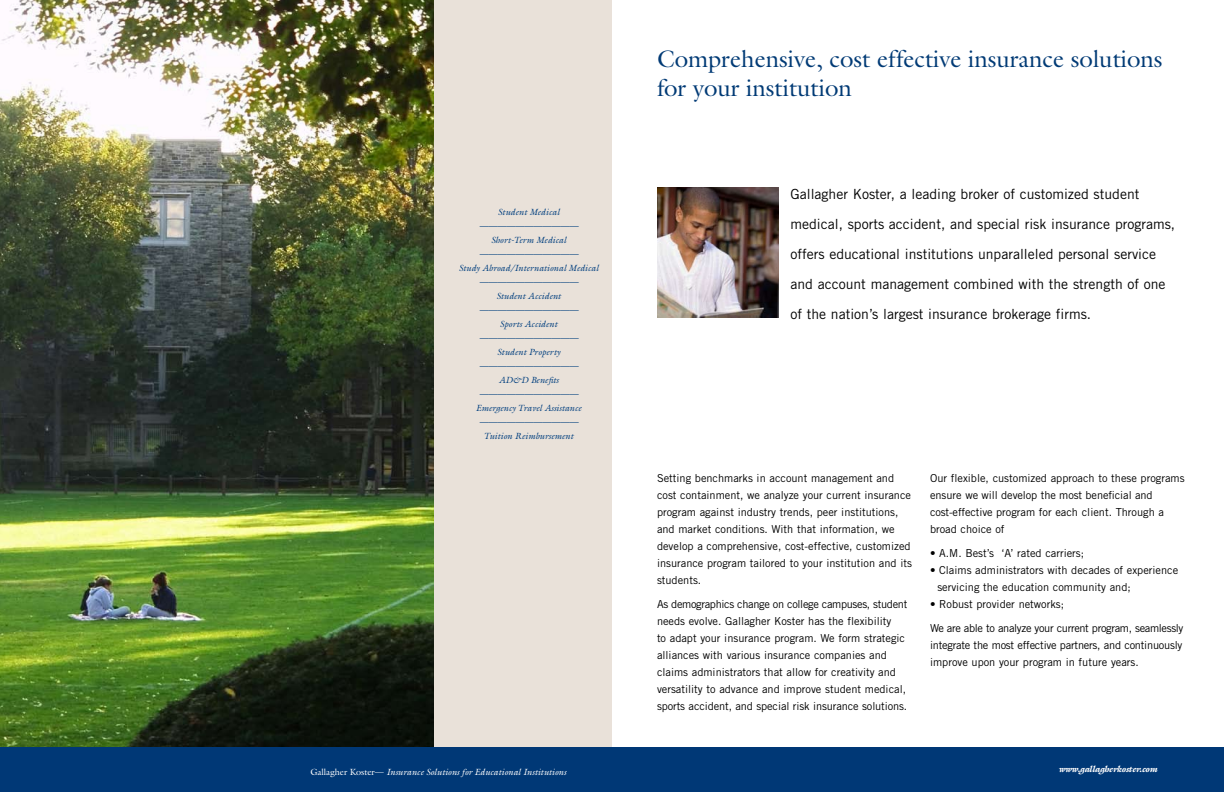
<style>
.page{position:relative;width:1224px;height:792px;background:#fff}
.page>*{position:absolute;margin:0;border:0;box-sizing:border-box;transform-origin:0 0}
.t1{font:24px/28.8px "Galliard";color:#003a75}
.t2{font:14px/30px "Trade Gothic";color:#000}
.t3{font:11px/17px "Trade Gothic";color:#000}
.t4{font:11px/17px "Trade Gothic";letter-spacing:-.02em;color:#000}
.t5{font:11px/24.2px "Trade Gothic";letter-spacing:-.03em;color:#000}
.t6{font:italic 9px/14px "Galliard";color:#003e7e;text-align:center}
.t7{font:italic 9px "Galliard";color:#fff}
.t8{font:italic 900 9px "Galliard";color:#fff}
.s1{font-style:normal}
</style>
<div class="page">
<div style="left:391px;top:0;width:221px;height:759px;background:#e9e1d9"></div>
<div style="left:0;top:747px;width:1224px;height:45px;background:#003876"></div>
<img style="left:657px;top:188px;width:121px;height:129px">
<img style="left:0;top:0;width:434px;height:747px">
<p class="t6" style="left:459px;top:205px;width:141px">Student Medical ———————————<br>Short-Term Medical ———————————<br>Study Abroad/International Medical ———————————<br>Student Accident ———————————<br>Sports Accident ———————————<br>Student Property ———————————<br>AD&amp;D Benefits ———————————<br>Emergency Travel Assistance ———————————<br>Tuition Reimbursement</p>
<p class="t7" style="left:310px;top:766px;width:257px"><span class="s1">Gallagher Koster—</span> Insurance Solutions for Educational Institutions</p>
<h1 class="t1" style="left:657px;top:44px;width:507px">Comprehensive, cost effective insurance solutions for your institution</h1>
<p class="t2" style="left:790px;top:179px;width:386px">Gallagher Koster, a leading broker of customized student medical, sports accident, and special risk insurance programs, offers educational institutions unparalleled personal service and account management combined with the strength of one of the nation’s largest insurance brokerage firms.</p>
<p class="t3" style="left:657px;top:469px;width:256px">Setting benchmarks in account management and cost containment, we analyze your current insurance program against industry trends, peer institutions, and market conditions. With that information, we develop a comprehensive, cost-effective, customized insurance program tailored to your institution and its students.</p>
<p class="t3" style="left:657px;top:596px;width:252px">As demographics change on college campuses, student needs evolve. Gallagher Koster has the flexibility<br>to adapt your insurance program. We form strategic alliances with various insurance companies and claims administrators that allow for creativity and versatility to advance and improve student medical, sports accident, and special risk insurance solutions.</p>
<p class="t3" style="left:930px;top:469px;width:256px">Our flexible, customized approach to these programs ensure we will develop the most beneficial and cost-effective program for each client. Through a broad choice of</p>
<p class="t3" style="left:930px;top:545px;width:156px">• A.M. Best’s ‘A’ rated carriers;</p>
<p class="t3" style="left:937px;top:562px;width:242px;text-indent:-7px">• Claims administrators with decades of experience servicing the education community and;</p>
<p class="t5" style="left:930px;top:592px;width:255px">• Robust provider networks;<br>We are able to analyze your current program, seamlessly</p>
<p class="t4" style="left:930px;top:637px;width:254px">integrate the most effective partners, and continuously improve upon your program in future years.</p>
<p class="t8" style="left:1059px;top:763px;width:100px">www.gallagherkoster.com</p>
</div>
